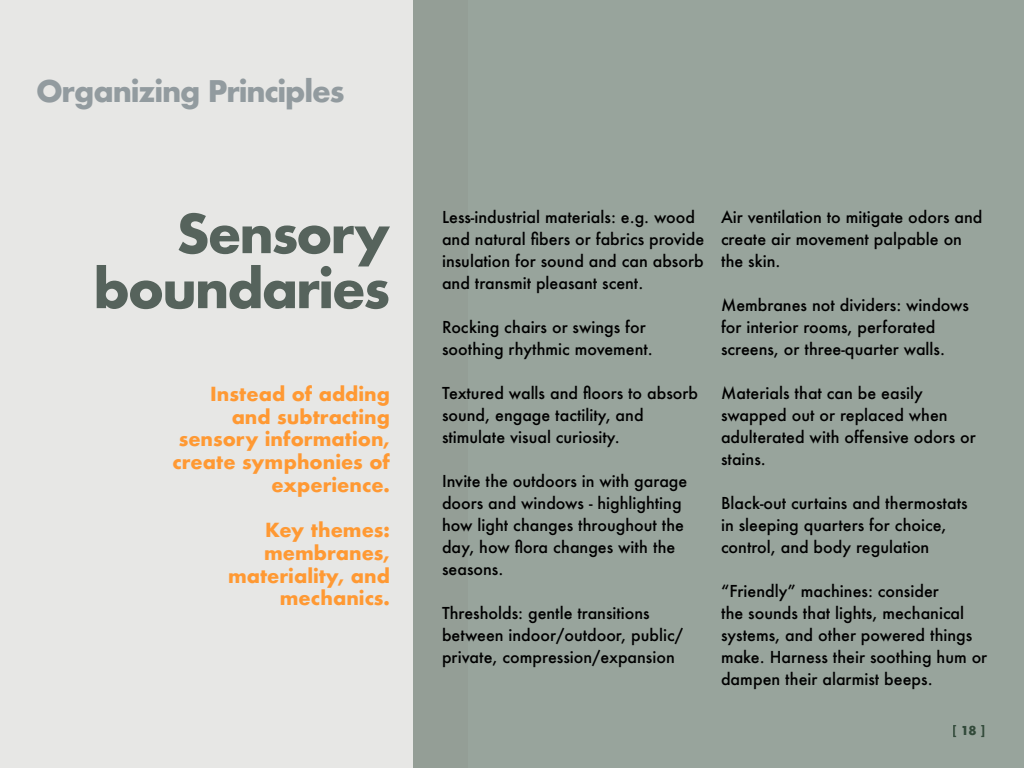
<style>
.page{position:relative;width:1024px;height:768px;background:#fff}
.page>*{position:absolute;margin:0;border:0;box-sizing:border-box;transform-origin:0 0}
.t1{font:700 52px/55px "Futura";letter-spacing:-.04em;color:#56635c;text-align:right}
.t2{font:700 29px "Futura";letter-spacing:-.04em;color:#929b9f}
.t3{font:700 18.9px/22.7px "Futura";color:#f93;text-align:right}
.sam_s_body_text{font:500 16px/22px "Futura";color:#000}
.t4{font:700 12px "Futura";color:#000}
</style>
<div class="page">
<div style="left:413px;top:0;width:611px;height:768px;background:#98a49c"></div>
<div style="left:0;top:0;width:413px;height:768px;background:#e7e7e5"></div>
<p class="t2" style="left:36px;top:70px;width:310px">Organizing Principles</p>
<p class="t1" style="left:93px;top:206px;width:298px">Sensory boundaries</p>
<p class="t3" style="left:172px;top:383px;width:219px">Instead of adding and subtracting sensory information, create symphonies of experience.</p>
<p class="t3" style="left:265px;top:519px;width:126px">Key themes:</p>
<p class="t3" style="left:228px;top:541px;width:163px">membranes, materiality, and mechanics.</p>
<p class="sam_s_body_text" style="left:442px;top:206px;width:264px">Less-industrial materials: e.g. wood and natural fibers or fabrics provide insulation for sound and can absorb and transmit pleasant scent.</p>
<p class="sam_s_body_text" style="left:442px;top:316px;width:212px">Rocking chairs or swings for soothing rhythmic movement.</p>
<p class="sam_s_body_text" style="left:442px;top:382px;width:257px">Textured walls and floors to absorb sound, engage tactility, and stimulate visual curiosity.</p>
<p class="sam_s_body_text" style="left:442px;top:470px;width:247px">Invite the outdoors in with garage doors and windows - highlighting how light changes throughout the day, how flora changes with the seasons.</p>
<p class="sam_s_body_text" style="left:442px;top:602px;width:242px">Thresholds: gentle transitions between indoor/outdoor, public/ private, compression/expansion</p>
<p class="sam_s_body_text" style="left:721px;top:206px;width:263px">Air ventilation to mitigate odors and create air movement palpable on the skin.</p>
<p class="sam_s_body_text" style="left:721px;top:294px;width:250px">Membranes not dividers: windows for interior rooms, perforated screens, or three-quarter walls.</p>
<p class="sam_s_body_text" style="left:721px;top:382px;width:256px">Materials that can be easily swapped out or replaced when adulterated with offensive odors or stains.</p>
<p class="sam_s_body_text" style="left:721px;top:492px;width:248px">Black-out curtains and thermostats in sleeping quarters for choice, control, and body regulation</p>
<p class="sam_s_body_text" style="left:721px;top:580px;width:268px">“Friendly” machines: consider<br>the sounds that lights, mechanical systems, and other powered things make. Harness their soothing hum or dampen their alarmist beeps.</p>
<p class="t4" style="left:952px;top:722px;width:35px">[ 18 ]</p>
</div>
